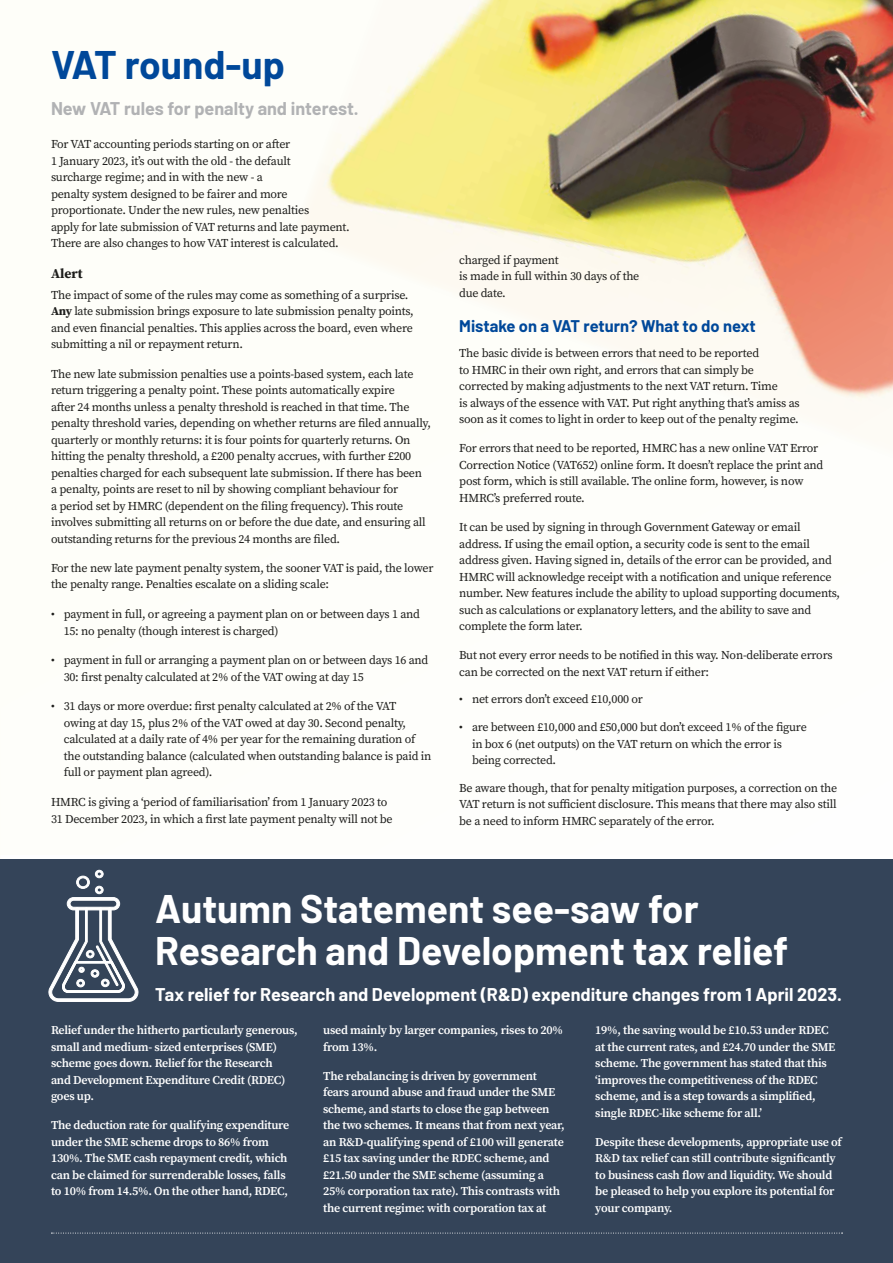
<style>
.page{position:relative;width:893px;height:1263px;background:#fff}
.page>*{position:absolute;margin:0;border:0;box-sizing:border-box;transform-origin:0 0}
.t1{font:700 39px/42px "Barlow";color:#fff}
.t2{font:700 39px "Barlow";letter-spacing:-.005em;color:#00489a}
.t3{font:700 18px "Barlow";color:#fff}
.t4{font:700 18px "Barlow";color:#b1b2b4}
.t5{font:700 16.5px "Barlow";color:#00489a}
.t6{font:700 13.5px "Source Serif Pro";color:#1d1d1b}
.t7{font:12px/16.5px "Source Serif Pro";letter-spacing:-.02em;color:#1d1d1b}
.t8{font:600 12px/16.5px "Source Serif Pro";letter-spacing:-.02em;color:#fff}
.s1{font-weight:700}
</style>
<div class="page">
<div style="left:0;top:0;width:893px;height:855px;background:#fefef9"></div>
<img style="left:325px;top:0;width:568px;height:399px">
<div style="left:0;top:859px;width:893px;height:404px;background:#344459"></div>
<svg style="left:48px;top:869px;width:90px;height:133px"></svg>
<svg style="left:51px;top:1232px;width:792px;height:2px"></svg>
<h1 class="t2" style="left:51px;top:36px;width:235px">VAT round-up</h1>
<h2 class="t4" style="left:51px;top:95px;width:309px">New VAT rules for penalty and interest.</h2>
<p class="t7" style="left:51px;top:136px;width:300px">For VAT accounting periods starting on or after<br>1 January 2023, it’s out with the old - the default<br>surcharge regime; and in with the new - a<br>penalty system designed to be fairer and more proportionate. Under the new rules, new penalties<br>apply for late submission of VAT returns and late payment.<br>There are also changes to how VAT interest is calculated.</p>
<p class="t6" style="left:51px;top:264px;width:33px">Alert</p>
<p class="t7" style="left:51px;top:287px;width:364px">The impact of some of the rules may come as something of a surprise.<br><span class="s1">Any</span> late submission brings exposure to late submission penalty points, and even financial penalties. This applies across the board, even where submitting a nil or repayment return.</p>
<p class="t7" style="left:51px;top:365px;width:381px">The new late submission penalties use a points-based system, each late return triggering a penalty point. These points automatically expire<br>after 24 months unless a penalty threshold is reached in that time. The penalty threshold varies, depending on whether returns are filed annually, quarterly or monthly returns: it is four points for quarterly returns. On hitting the penalty threshold, a £200 penalty accrues, with further £200 penalties charged for each subsequent late submission. If there has been a penalty, points are reset to nil by showing compliant behaviour for<br>a period set by HMRC (dependent on the filing frequency). This route involves submitting all returns on or before the due date, and ensuring all outstanding returns for the previous 24 months are filed.</p>
<p class="t7" style="left:51px;top:560px;width:384px">For the new late payment penalty system, the sooner VAT is paid, the lower the penalty range. Penalties escalate on a sliding scale:</p>
<p class="t7" style="left:64px;top:606px;width:358px;text-indent:-13px">• payment in full, or agreeing a payment plan on or between days 1 and<br>15: no penalty (though interest is charged)</p>
<p class="t7" style="left:64px;top:652px;width:366px;text-indent:-13px">• payment in full or arranging a payment plan on or between days 16 and<br>30: first penalty calculated at 2% of the VAT owing at day 15</p>
<p class="t7" style="left:64px;top:698px;width:369px;text-indent:-13px">• 31 days or more overdue: first penalty calculated at 2% of the VAT<br>owing at day 15, plus 2% of the VAT owed at day 30. Second penalty, calculated at a daily rate of 4% per year for the remaining duration of the outstanding balance (calculated when outstanding balance is paid in full or payment plan agreed).</p>
<p class="t7" style="left:51px;top:794px;width:343px">HMRC is giving a ‘period of familiarisation’ from 1 January 2023 to<br>31 December 2023, in which a first late payment penalty will not be</p>
<p class="t7" style="left:459px;top:252px;width:182px">charged if payment<br>is made in full within 30 days of the due date.</p>
<h3 class="t5" style="left:459px;top:314px;width:298px">Mistake on a VAT return? What to do next</h3>
<p class="t7" style="left:459px;top:345px;width:342px">The basic divide is between errors that need to be reported<br>to HMRC in their own right, and errors that can simply be corrected by making adjustments to the next VAT return. Time<br>is always of the essence with VAT. Put right anything that’s amiss as soon as it comes to light in order to keep out of the penalty regime.</p>
<p class="t7" style="left:459px;top:440px;width:366px">For errors that need to be reported, HMRC has a new online VAT Error Correction Notice (VAT652) online form. It doesn’t replace the print and post form, which is still available. The online form, however, is now HMRC’s preferred route.</p>
<p class="t7" style="left:459px;top:519px;width:382px">It can be used by signing in through Government Gateway or email address. If using the email option, a security code is sent to the email address given. Having signed in, details of the error can be provided, and HMRC will acknowledge receipt with a notification and unique reference number. New features include the ability to upload supporting documents, such as calculations or explanatory letters, and the ability to save and complete the form later.</p>
<p class="t7" style="left:459px;top:647px;width:375px">But not every error needs to be notified in this way. Non-deliberate errors can be corrected on the next VAT return if either:</p>
<p class="t7" style="left:459px;top:691px;width:185px">• net errors don’t exceed £10,000 or</p>
<p class="t7" style="left:472px;top:719px;width:336px;text-indent:-13px">• are between £10,000 and £50,000 but don’t exceed 1% of the figure in box 6 (net outputs) on the VAT return on which the error is being corrected.</p>
<p class="t7" style="left:459px;top:779px;width:379px;text-align:justify">Be aware though, that for penalty mitigation purposes, a correction on the VAT return is not sufficient disclosure. This means that there may also still be a need to inform HMRC separately of the error.</p>
<h1 class="t1" style="left:155px;top:884px;width:635px">Autumn Statement see-saw for<br>Research and Development tax relief</h1>
<h2 class="t3" style="left:155px;top:981px;width:688px">Tax relief for Research and Development (R&amp;D) expenditure changes from 1 April 2023.</h2>
<p class="t8" style="left:51px;top:1022px;width:248px">Relief under the hitherto particularly generous, small and medium- sized enterprises (SME) scheme goes down. Relief for the Research<br>and Development Expenditure Credit (RDEC) goes up.</p>
<p class="t8" style="left:51px;top:1117px;width:240px">The deduction rate for qualifying expenditure under the SME scheme drops to 86% from 130%. The SME cash repayment credit, which can be claimed for surrenderable losses, falls to 10% from 14.5%. On the other hand, RDEC,</p>
<p class="t8" style="left:323px;top:1022px;width:241px">used mainly by larger companies, rises to 20% from 13%.</p>
<p class="t8" style="left:323px;top:1067px;width:243px">The rebalancing is driven by government fears around abuse and fraud under the SME scheme, and starts to close the gap between the two schemes. It means that from next year, an R&amp;D-qualifying spend of £100 will generate £15 tax saving under the RDEC scheme, and £21.50 under the SME scheme (assuming a 25% corporation tax rate). This contrasts with the current regime: with corporation tax at</p>
<p class="t8" style="left:595px;top:1022px;width:242px">19%, the saving would be £10.53 under RDEC at the current rates, and £24.70 under the SME scheme. The government has stated that this ‘improves the competitiveness of the RDEC scheme, and is a step towards a simplified, single RDEC-like scheme for all.’</p>
<p class="t8" style="left:595px;top:1133px;width:248px">Despite these developments, appropriate use of R&amp;D tax relief can still contribute significantly to business cash flow and liquidity. We should be pleased to help you explore its potential for your company.</p>
</div>
